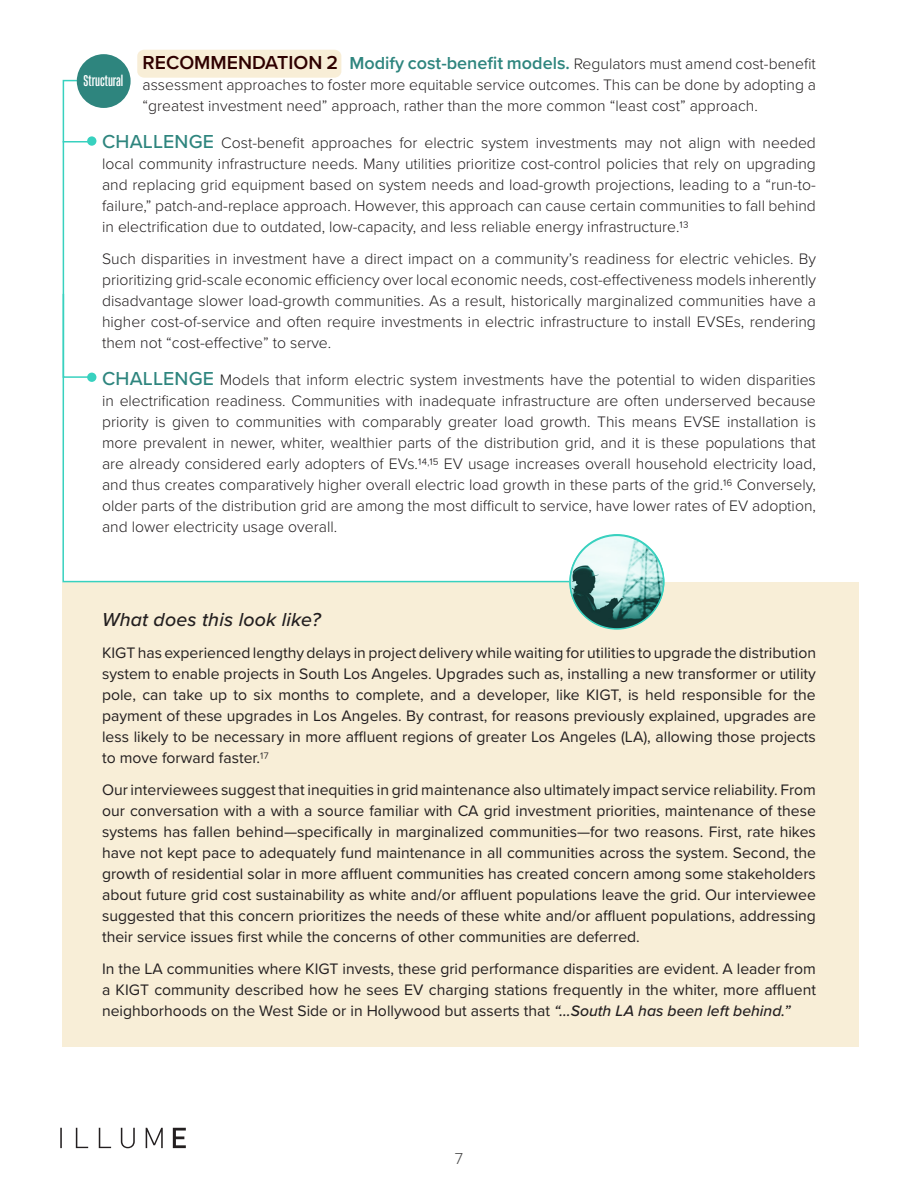
<style>
.page{position:relative;width:918px;height:1188px;background:#fff}
.page>*{position:absolute;margin:0;border:0;box-sizing:border-box;transform-origin:0 0}
.Body_copy{font:italic 500 19.5px "Proxima Nova";letter-spacing:.01em;color:#231f20}
.Date{font:300 16.5px "Proxima Nova";color:#4d4d4d}
.Body_copy-2{font:300 15.75px/21px "Proxima Nova";color:#231f20;text-align:justify}
.Body_copy-3{font:15.75px/21px "Proxima Nova";color:#231f20;text-align:justify}
.t1{font:500 15.75px "Kaneda Gothic";letter-spacing:-.01em;color:#fff}
.s1{font-weight:600;font-size:19.5px;color:#2e0000}
.s2{font-weight:600;font-size:18px;color:#2e857e}
.s3{font-weight:500;font-size:19.5px;color:#2e857e}
.s4{font-weight:300}
.s5{font-weight:500;font-style:italic}
</style>
<div class="page">
<div style="left:137px;top:50px;width:204px;height:28px;background:#f8eed7;border-radius:7px"></div>
<div style="left:62px;top:582px;width:797px;height:464px;background:#f8eed7"></div>
<svg style="left:62px;top:79px;width:32px;height:213px"></svg>
<div style="left:87px;top:136px;width:9px;height:10px;background:#38d1bf;border-radius:50%"></div>
<div style="left:77px;top:54px;width:54px;height:54px;background:#2e857e;border-radius:50%"></div>
<svg style="left:60px;top:1128px;width:126px;height:20px"></svg>
<svg style="left:62px;top:292px;width:509px;height:291px"></svg>
<img style="left:570px;top:535px;width:94px;height:94px;border-radius:47px">
<div style="left:569px;top:535px;width:95px;height:95px;border:2px solid #38d1bf;border-radius:50%"></div>
<p class="Body_copy-2" style="left:143px;top:53px;width:675px"><span class="s1">RECOMMENDATION 2</span> <span class="s2">Modify cost-benefit models.</span> Regulators must amend cost-benefit assessment approaches to foster more equitable service outcomes. This can be done by adopting a “greatest investment need” approach, rather than the more common “least cost” approach.</p>
<p class="Body_copy-2" style="left:102px;top:131px;width:715px"><span class="s3">CHALLENGE</span> Cost-benefit approaches for electric system investments may not align with needed local community infrastructure needs. Many utilities prioritize cost-control policies that rely on upgrading and replacing grid equipment based on system needs and load-growth projections, leading to a “run-to&shy;failure,” patch-and-replace approach. However, this approach can cause certain communities to fall behind in electrification due to outdated, low-capacity, and less reliable energy infrastructure.13</p>
<p class="Body_copy-2" style="left:102px;top:247px;width:715px">Such disparities in investment have a direct impact on a community’s readiness for electric vehicles. By prioritizing grid-scale economic efficiency over local economic needs, cost-effectiveness models inherently disadvantage slower load-growth communities. As a result, historically marginalized communities have a higher cost-of-service and often require investments in electric infrastructure to install EVSEs, rendering them not “cost-effective” to serve.</p>
<p class="Body_copy-2" style="left:102px;top:368px;width:715px"><span class="s3">CHALLENGE</span> Models that inform electric system investments have the potential to widen disparities in electrification readiness. Communities with inadequate infrastructure are often underserved because priority is given to communities with comparably greater load growth. This means EVSE installation is more prevalent in newer, whiter, wealthier parts of the distribution grid, and it is these populations that are already considered early adopters of EVs.14,15 EV usage increases overall household electricity load, and thus creates comparatively higher overall electric load growth in these parts of the grid.16 Conversely, older parts of the distribution grid are among the most difficult to service, have lower rates of EV adoption, and lower electricity usage overall.</p>
<p class="t1" style="left:84px;top:72px;width:41px">Structural</p>
<p class="Body_copy" style="left:102px;top:605px;width:220px">What does this look like?</p>
<p class="Body_copy-3" style="left:102px;top:641px;width:715px">KIGT has experienced lengthy delays in project delivery while waiting for utilities to upgrade the distribution system to enable projects in South Los Angeles. Upgrades such as, installing a new transformer or utility pole, can take up to six months to complete, and a developer, like KIGT, is held responsible for the payment of these upgrades in Los Angeles. By contrast, for reasons previously explained, upgrades are less likely to be necessary in more affluent regions of greater Los Angeles (LA), allowing those projects to move forward faster.<span class="s4">17</span></p>
<p class="Body_copy-3" style="left:102px;top:778px;width:715px">Our interviewees suggest that inequities in grid maintenance also ultimately impact service reliability. From our conversation with a with a source familiar with CA grid investment priorities, maintenance of these systems has fallen behind—specifically in marginalized communities—for two reasons. First, rate hikes have not kept pace to adequately fund maintenance in all communities across the system. Second, the growth of residential solar in more affluent communities has created concern among some stakeholders about future grid cost sustainability as white and/or affluent populations leave the grid. Our interviewee suggested that this concern prioritizes the needs of these white and/or affluent populations, addressing their service issues first while the concerns of other communities are deferred.</p>
<p class="Body_copy-3" style="left:102px;top:958px;width:715px">In the LA communities where KIGT invests, these grid performance disparities are evident. A leader from a KIGT community described how he sees EV charging stations frequently in the whiter, more affluent neighborhoods on the West Side or in Hollywood but asserts that <span class="s5">“…South LA has been left behind.”</span></p>
<p class="Date" style="left:455px;top:1147px;width:10px">7</p>
</div>
